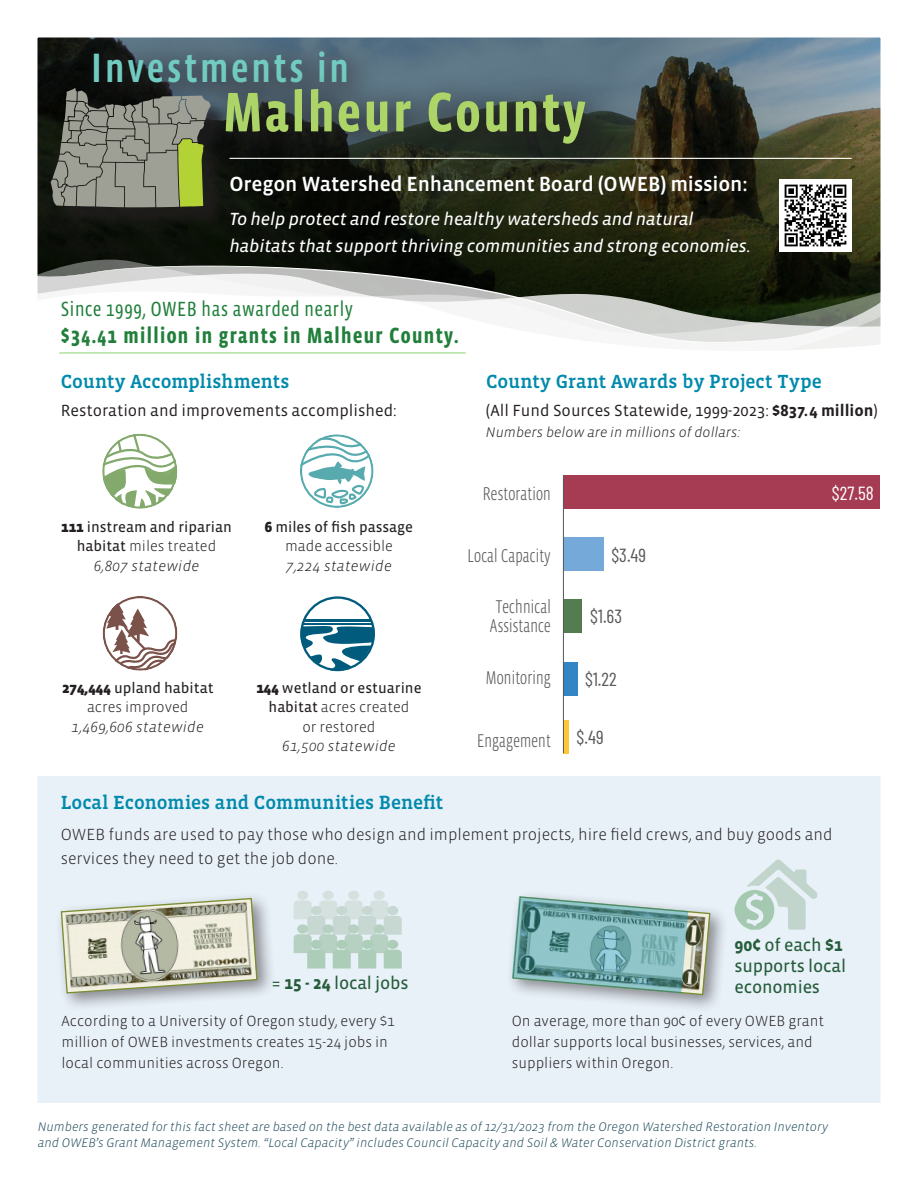
<style>
.page{position:relative;width:918px;height:1188px;background:#fff}
.page>*{position:absolute;margin:0;border:0;box-sizing:border-box;transform-origin:0 0}
.t1{font:700 57px "Vista Sans Nar OTCE";letter-spacing:.05em;color:#add467}
.t2{font:500 42px "Vista Sans Nar OTCE";letter-spacing:.07em;color:#72cbc1}
.t3{font:700 22.5px "Vista Sans Nar OTCE";letter-spacing:.06em;color:#217f3b}
.t4{font:500 21px "Vista Sans OTCE";letter-spacing:-.01em;color:#fff}
.t5{font:21px "Vista Sans Nar OTCE";letter-spacing:.03em;color:#217f3b}
.t6{font:500 19.5px "Vista Slab OTCE";letter-spacing:-.005em;color:#008aac}
.t7{font:300 18.9px/18.9px "Vista Sans Nar OTCE";letter-spacing:.01em;color:#595959;text-align:center;scale:.91 1}
.t8{font:18.9px "Barlow Condensed";color:#595959}
.t9{font:18.9px "Barlow Condensed";color:#fff}
.t10{font:italic 18px/27px "Vista Sans OTCE";letter-spacing:-.01em;color:#fff}
.t11{font:18px/21px "Vista Sans OTCE";letter-spacing:-.01em;color:#255c3a}
.t12{font:300 16.5px/24px "Vista Sans OTCE";color:#231f20}
.t13{font:16.5px "Vista Sans OTCE";color:#231f20}
.t14{font:300 15px/21px "Vista Sans OTCE";color:#231f20}
.t15{font:15px/19.5px "Vista Sans OTCE";color:#231f20;text-align:center}
.t16{font:italic 300 15px "Vista Sans OTCE";letter-spacing:.02em;color:#231f20}
.t17{font:italic 300 14.25px "Vista Sans OTCE";color:#231f20}
.t18{font:italic 300 12.75px/16.5px "Vista Sans OTCE";color:#214c5d}
.s1{font-weight:700}
.s2{font-weight:900}
.s3{font-weight:300}
</style>
<div class="page">
<svg style="left:39px;top:39px;width:840px;height:221px;background:#32392f"></svg>
<svg style="left:39px;top:260px;width:840px;height:6px;background:#161b0e"></svg>
<svg style="left:39px;top:266px;width:840px;height:8px;background:#45493e"></svg>
<svg style="left:39px;top:274px;width:840px;height:60px"></svg>
<svg style="left:648px;top:334px;width:231px;height:16px"></svg>
<hr style="left:230px;top:158px;width:622px;height:1px;background:#fff">
<hr style="left:59px;top:352px;width:407px;height:2px;background:#b2e1a1">
<div style="left:29px;top:777px;width:854px;height:326px;background:#e8f0f8"></div>
<div style="left:297px;top:891px;width:11px;height:9px;background:#d5e1df;border-radius:50%"></div>
<div style="left:323px;top:891px;width:11px;height:9px;background:#d5e1df;border-radius:50%"></div>
<div style="left:348px;top:891px;width:11px;height:9px;background:#d5e1df;border-radius:50%"></div>
<div style="left:374px;top:891px;width:11px;height:9px;background:#d5e1df;border-radius:50%"></div>
<svg style="left:294px;top:900px;width:108px;height:69px"></svg>
<svg style="left:735px;top:860px;width:82px;height:70px"></svg>
<div style="left:54px;top:891px;width:222px;height:121px;background:#231f20;opacity:.5"></div>
<svg style="left:60px;top:897px;width:198px;height:97px;background:#c4c5b6"></svg>
<div style="left:506px;top:890px;width:223px;height:124px;background:#231f20;opacity:.5"></div>
<svg style="left:512px;top:896px;width:199px;height:100px;background:#89b1b0"></svg>
<img style="left:779px;top:179px;width:73px;height:73px">
<svg style="left:300px;top:596px;width:75px;height:76px"></svg>
<hr style="left:303px;top:623px;width:70px;height:1px;background:#005b7d">
<hr style="left:303px;top:620px;width:68px;height:2px;background:#005b7d">
<svg style="left:103px;top:596px;width:74px;height:75px"></svg>
<svg style="left:300px;top:434px;width:74px;height:74px"></svg>
<svg style="left:102px;top:434px;width:75px;height:75px"></svg>
<div style="left:563px;top:720px;width:6px;height:33px;background:#fcc935"></div>
<div style="left:563px;top:662px;width:14px;height:33px;background:#3385c3"></div>
<div style="left:563px;top:599px;width:19px;height:33px;background:#537d51"></div>
<div style="left:563px;top:537px;width:40px;height:34px;background:#74a9d9"></div>
<div style="left:563px;top:475px;width:316px;height:34px;background:#a53c53"></div>
<hr style="left:563px;top:476px;width:1px;height:277px;background:#595959">
<div style="left:72px;top:31px;width:311px;height:88px;background:#231f20;opacity:.75"></div>
<div style="left:54px;top:92px;width:178px;height:138px;background:#141711"></div>
<svg style="left:51px;top:88px;width:159px;height:119px;background:#7f846f"></svg>
<div style="left:203px;top:67px;width:417px;height:112px;background:#231f20;opacity:.75"></div>
<p class="t2" style="left:91px;top:44px;width:259px">Investments in</p>
<p class="t1" style="left:224px;top:80px;width:364px">Malheur County</p>
<h3 class="t4" style="left:230px;top:172px;width:520px">Oregon Watershed Enhancement Board (OWEB) mission:</h3>
<h3 class="t10" style="left:230px;top:205px;width:523px">To help protect and restore healthy watersheds and natural habitats that support thriving communities and strong economies.</h3>
<p class="t5" style="left:61px;top:297px;width:294px">Since 1999, OWEB has awarded nearly</p>
<p class="t3" style="left:61px;top:323px;width:399px">$34.41 million in grants in Malheur County.</p>
<h3 class="t6" style="left:61px;top:370px;width:230px">County Accomplishments</h3>
<p class="t13" style="left:61px;top:401px;width:338px">Restoration and improvements accomplished:</p>
<h3 class="t6" style="left:486px;top:370px;width:337px">County Grant Awards by Project Type</h3>
<p class="t13" style="left:486px;top:401px;width:393px">(All Fund Sources Statewide, 1999-2023: <span class="s1">$837.4 million</span>)</p>
<p class="t17" style="left:486px;top:424px;width:256px">Numbers below are in millions of dollars:</p>
<p class="t15" style="left:61px;top:517px;width:172px"><span class="s2">111</span> instream and riparian habitat <span class="s3">miles treated</span></p>
<p class="t16" style="left:94px;top:557px;width:107px">6,807 statewide</p>
<p class="t15" style="left:265px;top:517px;width:150px"><span class="s2">6</span> miles of fish passage <span class="s3">made accessible</span></p>
<p class="t16" style="left:286px;top:557px;width:107px">7,224 statewide</p>
<p class="t15" style="left:62px;top:678px;width:153px"><span class="s2">274,444</span> upland habitat <span class="s3">acres improved</span></p>
<p class="t16" style="left:72px;top:718px;width:134px">1,469,606 statewide</p>
<p class="t15" style="left:256px;top:678px;width:167px"><span class="s2">144</span> wetland or estuarine habitat <span class="s3">acres created<br>or restored</span></p>
<p class="t16" style="left:282px;top:738px;width:115px">61,500 statewide</p>
<p class="t7" style="left:483px;top:484px;width:76px">Restoration</p>
<p class="t7" style="left:468px;top:546px;width:93px">Local Capacity</p>
<p class="t7" style="left:490px;top:597px;width:68px">Technical<br>Assistance</p>
<p class="t7" style="left:486px;top:668px;width:73px">Monitoring</p>
<p class="t8" style="left:611px;top:542px;width:36px">$3.49</p>
<p class="t8" style="left:590px;top:603px;width:33px">$1.63</p>
<p class="t8" style="left:585px;top:666px;width:33px">$1.22</p>
<p class="t7" style="left:477px;top:731px;width:83px">Engagement</p>
<p class="t8" style="left:577px;top:724px;width:29px">$.49</p>
<p class="t9" style="left:832px;top:480px;width:43px">$27.58</p>
<h3 class="t6" style="left:61px;top:792px;width:384px">Local Economies and Communities Benefit</h3>
<p class="t12" style="left:61px;top:822px;width:773px">OWEB funds are used to pay those who design and implement projects, hire field crews, and buy goods and services they need to get the job done.</p>
<h3 class="t11" style="left:272px;top:972px;width:138px">= <span class="s1">15 - 24</span> local jobs</h3>
<h3 class="t11" style="left:735px;top:934px;width:113px"><span class="s1">90¢</span> of each <span class="s1">$1 </span>supports local economies</h3>
<p class="t14" style="left:62px;top:1010px;width:335px">According to a University of Oregon study, every $1 million of OWEB investments creates 15-24 jobs in local communities across Oregon.</p>
<p class="t14" style="left:512px;top:1010px;width:314px">On average, more than 90¢ of every OWEB grant dollar supports local businesses, services, and suppliers within Oregon.</p>
<p class="t18" style="left:38px;top:1118px;width:792px">Numbers generated for this fact sheet are based on the best data available as of 12/31/2023 from the Oregon Watershed Restoration Inventory and OWEB’s Grant Management System. “Local Capacity” includes Council Capacity and Soil &amp; Water Conservation District grants.</p>
</div>
